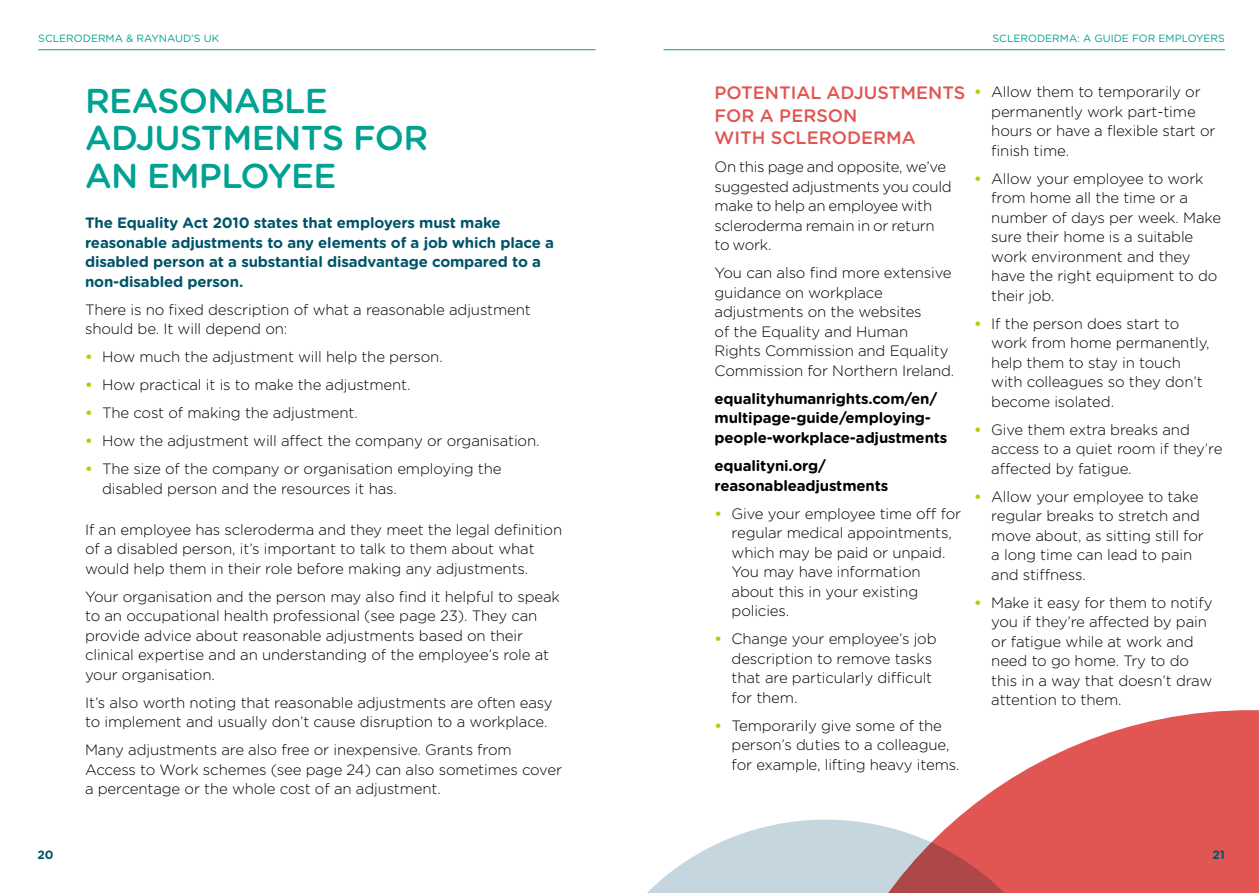
<style>
.page{position:relative;width:1259px;height:893px;background:#fff}
.page>*{position:absolute;margin:0;border:0;box-sizing:border-box;transform-origin:0 0}
.t1{font:500 34.5px/37.5px "Gotham Rounded";letter-spacing:-.02em;color:#00a291}
.t2{font:500 18px/22.5px "Gotham Rounded";color:#e15553}
.t3{font:300 15px/19.5px "Gotham Rounded";letter-spacing:-.01em;color:#000}
.t4{font:700 15px/19.5px "Gotham Rounded";letter-spacing:-.01em;color:#005469}
.t5{font:700 15px/19.5px "Gotham Rounded";letter-spacing:-.01em;color:#000}
.t6{font:700 12px "Gotham Rounded";color:#005469}
.t7{font:10.5px "Gotham Rounded";color:#00a291}
.s1{font-weight:700;color:#c1c600}
</style>
<div class="page">
<svg style="left:647px;top:820px;width:159px;height:73px"></svg>
<svg style="left:806px;top:710px;width:453px;height:183px;fill:#e15553"></svg>
<hr style="left:663px;top:49px;width:562px;height:1px;background:#00a291">
<hr style="left:38px;top:49px;width:557px;height:1px;background:#00a291">
<p class="t7" style="left:38px;top:31px;width:182px">SCLERODERMA &amp; RAYNAUD’S UK</p>
<p class="t7" style="left:992px;top:31px;width:234px">SCLERODERMA: A GUIDE FOR EMPLOYERS</p>
<p class="t6" style="left:38px;top:846px;width:18px">20</p>
<h1 class="t1" style="left:85px;top:80px;width:345px">REASONABLE<br>ADJUSTMENTS FOR<br>AN EMPLOYEE</h1>
<p class="t4" style="left:85px;top:213px;width:470px">The Equality Act 2010 states that employers must make reasonable adjustments to any elements of a job which place a disabled person at a substantial disadvantage compared to a non-disabled person.</p>
<p class="t3" style="left:85px;top:299px;width:447px">There is no fixed description of what a reasonable adjustment should be. It will depend on:</p>
<p class="t3" style="left:85px;top:347px;width:359px"><span class="s1">•</span> How much the adjustment will help the person.</p>
<p class="t3" style="left:85px;top:375px;width:327px"><span class="s1">•</span> How practical it is to make the adjustment.</p>
<p class="t3" style="left:85px;top:403px;width:274px"><span class="s1">•</span> The cost of making the adjustment.</p>
<p class="t3" style="left:85px;top:431px;width:456px"><span class="s1">•</span> How the adjustment will affect the company or organisation.</p>
<p class="t3" style="left:102px;top:459px;width:401px;text-indent:-17px"><span class="s1">•</span> The size of the company or organisation employing the disabled person and the resources it has.</p>
<p class="t3" style="left:85px;top:519px;width:478px">If an employee has scleroderma and they meet the legal definition of a disabled person, it’s important to talk to them about what would help them in their role before making any adjustments.</p>
<p class="t3" style="left:85px;top:586px;width:476px">Your organisation and the person may also find it helpful to speak to an occupational health professional (see page 23). They can provide advice about reasonable adjustments based on their clinical expertise and an understanding of the employee’s role at your organisation.</p>
<p class="t3" style="left:85px;top:692px;width:469px">It’s also worth noting that reasonable adjustments are often easy to implement and usually don’t cause disruption to a workplace.</p>
<p class="t3" style="left:85px;top:739px;width:478px">Many adjustments are also free or inexpensive. Grants from<br>Access to Work schemes (see page 24) can also sometimes cover a percentage or the whole cost of an adjustment.</p>
<p class="t2" style="left:714px;top:81px;width:252px">POTENTIAL ADJUSTMENTS<br>FOR A PERSON<br>WITH SCLERODERMA</p>
<p class="t3" style="left:714px;top:157px;width:239px">On this page and opposite, we’ve suggested adjustments you could make to help an employee with scleroderma remain in or return to work.</p>
<p class="t3" style="left:714px;top:263px;width:241px">You can also find more extensive guidance on workplace adjustments on the websites<br>of the Equality and Human<br>Rights Commission and Equality<br>Commission for Northern Ireland.</p>
<p class="t5" style="left:714px;top:388px;width:234px">equalityhumanrights.com/en/ multipage-guide/employing&shy;people-workplace-adjustments</p>
<p class="t5" style="left:714px;top:455px;width:175px">equalityni.org/ reasonableadjustments</p>
<p class="t3" style="left:731px;top:503px;width:231px;text-indent:-17px"><span class="s1">•</span> Give your employee time off for regular medical appointments, which may be paid or unpaid.<br>You may have information about this in your existing policies.</p>
<p class="t3" style="left:731px;top:628px;width:207px;text-indent:-17px"><span class="s1">•</span> Change your employee’s job description to remove tasks that are particularly difficult for them.</p>
<p class="t3" style="left:731px;top:715px;width:230px;text-indent:-17px"><span class="s1">•</span> Temporarily give some of the person’s duties to a colleague, for example, lifting heavy items.</p>
<p class="t3" style="left:991px;top:81px;width:226px;text-indent:-17px"><span class="s1">•</span> Allow them to temporarily or permanently work part-time hours or have a flexible start or finish time.</p>
<p class="t3" style="left:991px;top:168px;width:231px;text-indent:-17px"><span class="s1">•</span> Allow your employee to work from home all the time or a number of days per week. Make sure their home is a suitable work environment and they have the right equipment to do their job.</p>
<p class="t3" style="left:991px;top:313px;width:220px;text-indent:-17px"><span class="s1">•</span> If the person does start to work from home permanently, help them to stay in touch with colleagues so they don’t become isolated.</p>
<p class="t3" style="left:991px;top:419px;width:233px;text-indent:-17px"><span class="s1">•</span> Give them extra breaks and access to a quiet room if they’re affected by fatigue.</p>
<p class="t3" style="left:991px;top:486px;width:214px;text-indent:-17px"><span class="s1">•</span> Allow your employee to take regular breaks to stretch and move about, as sitting still for a long time can lead to pain and stiffness.</p>
<p class="t3" style="left:991px;top:592px;width:223px;text-indent:-17px"><span class="s1">•</span> Make it easy for them to notify you if they’re affected by pain or fatigue while at work and need to go home. Try to do this in a way that doesn’t draw attention to them.</p>
<p class="t6" style="left:1212px;top:846px;width:14px">21</p>
</div>
